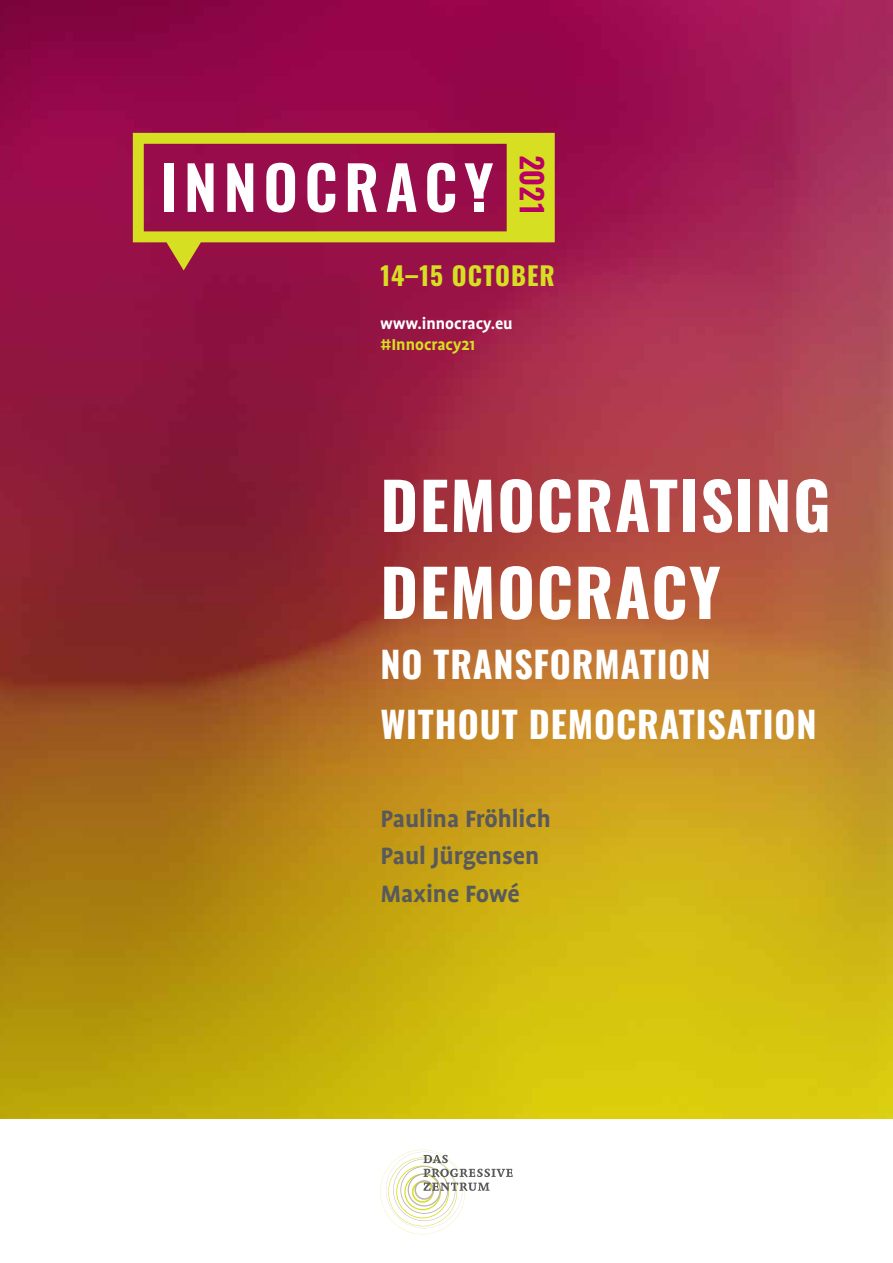
<style>
.page{position:relative;width:893px;height:1263px;background:#fff}
.page>*{position:absolute;margin:0;border:0;box-sizing:border-box;transform-origin:0 0}
.t1{font:700 64.5px/87px "Oswald";letter-spacing:.025em;color:#fff}
.t2{font:700 36px/60px "Oswald";letter-spacing:.025em;color:#fff}
.t3{font:600 30px "Oswald";color:#b90062}
.t4{font:700 27px/37.5px "Profile Pro";color:#58595b}
.t5{font:700 25.5px "Oswald";letter-spacing:.04em;color:#d7df23}
.t6{font:700 18px "Profile Pro";color:#fff}
.t7{font:700 18px "Profile Pro";color:#d7df23}
</style>
<div class="page">
<img style="left:0;top:0;width:893px;height:1118px">
<svg style="left:380px;top:1150px;width:133px;height:84px"></svg>
<svg style="left:133px;top:133px;width:422px;height:137px;background:#ab503d"></svg>
<div style="left:474px;top:202px;width:10px;height:10px;background:#fff"></div>
<div style="left:164px;top:163px;width:10px;height:49px;background:#fff"></div>
<svg style="left:188px;top:163px;width:26px;height:49px"></svg>
<svg style="left:227px;top:163px;width:26px;height:49px"></svg>
<svg style="left:266px;top:163px;width:29px;height:50px"></svg>
<svg style="left:307px;top:163px;width:28px;height:50px"></svg>
<svg style="left:348px;top:163px;width:29px;height:49px"></svg>
<svg style="left:387px;top:163px;width:30px;height:49px"></svg>
<svg style="left:427px;top:163px;width:28px;height:50px"></svg>
<svg style="left:465px;top:163px;width:28px;height:36px"></svg>
<p class="t3" style="left:553px;top:155px;width:64px;rotate:90deg">2021</p>
<p class="t5" style="left:380px;top:253px;width:176px">14–15 OCTOBER</p>
<p class="t6" style="left:380px;top:312px;width:134px">www.innocracy.eu</p>
<p class="t7" style="left:380px;top:334px;width:96px">#Innocracy21</p>
<h1 class="t1" style="left:380px;top:456px;width:452px">DEMOCRATISING<br>DEMOCRACY</h1>
<p class="t2" style="left:380px;top:631px;width:438px">NO TRANSFORMATION<br>WITHOUT DEMOCRATISATION</p>
<p class="t4" style="left:380px;top:800px;width:172px">Paulina Fröhlich<br>Paul Jürgensen<br>Maxine Fowé</p>
</div>
